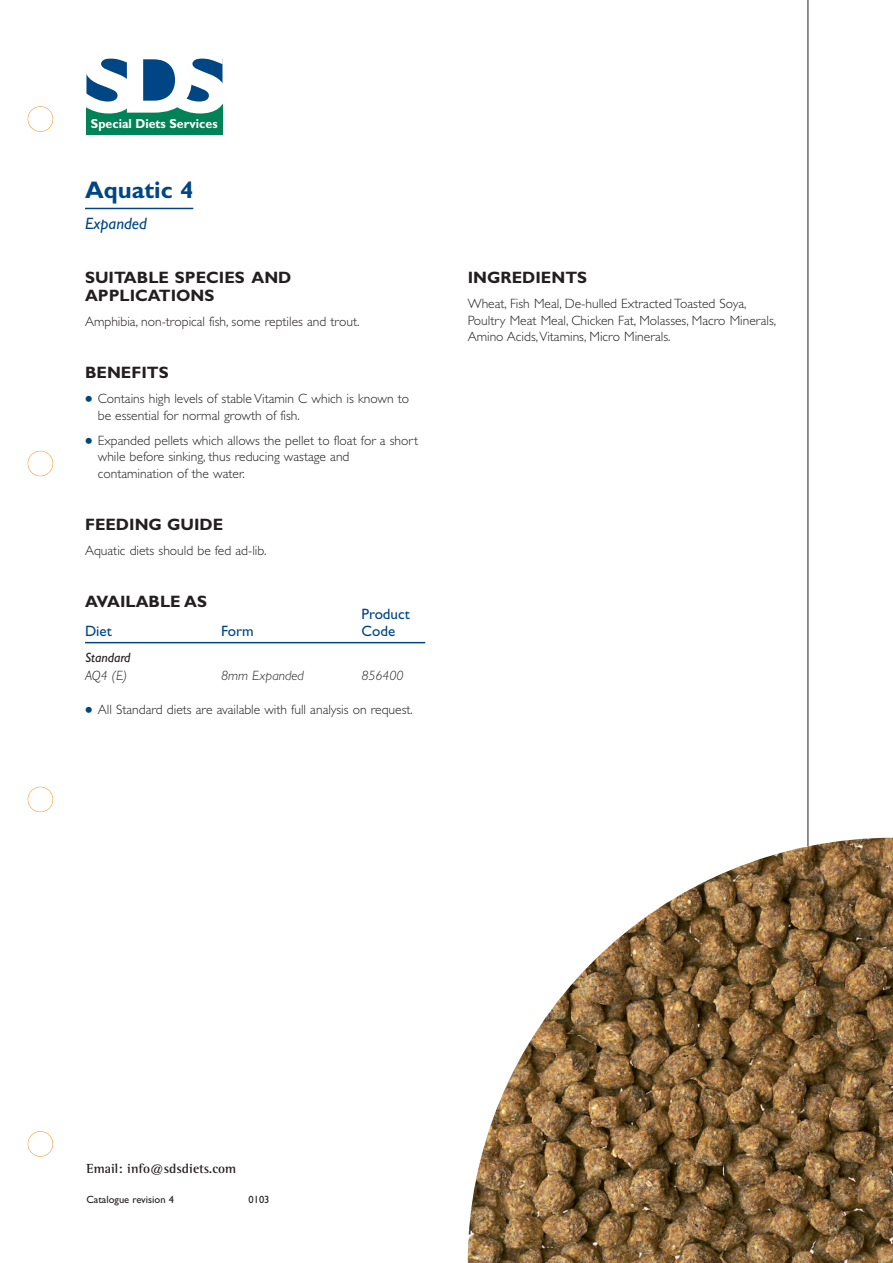
<style>
.page{position:relative;width:893px;height:1263px;background:#fff}
.page>*{position:absolute;margin:0;border:0;box-sizing:border-box;transform-origin:0 0}
.t1{font:700 24px "Gill Sans";color:#004684}
.t2{font:700 16.5px/18px "Gill Sans";color:#231f20}
.t3{font:italic 16.5px "Gill Sans";color:#004684}
.t4{font:15px "Gill Sans";color:#004684}
.t5{font:300 13.5px/16.5px "Gill Sans";color:#231f20}
.t6{font:italic 300 13.5px "Gill Sans";color:#231f20}
.t7{font:700 13.5px "Rotis Semi Serif";color:#231f20}
.t8{font:italic 13.5px "Gill Sans";color:#231f20}
.t9{font:700 13.05px "Gill Sans";color:#fff;scale:.95 1}
.t10{font:10.5px "Gill Sans";color:#231f20}
.s1{font-weight:700;font-size:21px;color:#004684}
</style>
<div class="page">
<div style="left:87px;top:98px;width:136px;height:37px;background:#008457"></div>
<svg style="left:86px;top:58px;width:137px;height:55px"></svg>
<hr style="left:85px;top:208px;width:108px;height:1px;background:#004684">
<hr style="left:85px;top:642px;width:340px;height:1px;background:#004684">
<hr style="left:807px;top:0;width:1px;height:859px;background:#231f20">
<img style="left:468px;top:838px;width:425px;height:425px">
<div style="left:28px;top:106px;width:25px;height:26px;border:1px solid #f68e1e;border-radius:50%"></div>
<div style="left:28px;top:451px;width:25px;height:25px;border:1px solid #f68e1e;border-radius:50%"></div>
<div style="left:28px;top:787px;width:25px;height:25px;border:1px solid #f68e1e;border-radius:50%"></div>
<div style="left:28px;top:1131px;width:25px;height:26px;border:1px solid #f68e1e;border-radius:50%"></div>
<p class="t9" style="left:91px;top:119px;width:135px">Special Diets Services</p>
<h1 class="t1" style="left:85px;top:181px;width:110px">Aquatic 4</h1>
<p class="t3" style="left:85px;top:217px;width:63px">Expanded</p>
<p class="t2" style="left:85px;top:270px;width:208px">SUITABLE SPECIES AND<br>APPLICATIONS</p>
<p class="t5" style="left:85px;top:315px;width:276px">Amphibia, non-tropical fish, some reptiles and trout.</p>
<p class="t2" style="left:85px;top:365px;width:85px">BENEFITS</p>
<p class="t5" style="left:98px;top:392px;width:313px;text-indent:-13px"><span class="s1">•</span> Contains high levels of stable Vitamin C which is known to be essential for normal growth of fish.</p>
<p class="t5" style="left:98px;top:433px;width:322px;text-indent:-13px"><span class="s1">•</span> Expanded pellets which allows the pellet to float for a short while before sinking, thus reducing wastage and contamination of the water.</p>
<p class="t2" style="left:85px;top:517px;width:140px">FEEDING GUIDE</p>
<p class="t5" style="left:85px;top:543px;width:183px">Aquatic diets should be fed ad-lib.</p>
<p class="t2" style="left:85px;top:594px;width:123px">AVAILABLE AS</p>
<p class="t4" style="left:361px;top:608px;width:50px">Product</p>
<p class="t4" style="left:85px;top:625px;width:28px">Diet</p>
<p class="t4" style="left:221px;top:625px;width:34px">Form</p>
<p class="t4" style="left:361px;top:625px;width:35px">Code</p>
<p class="t8" style="left:85px;top:652px;width:47px">Standard</p>
<p class="t6" style="left:85px;top:670px;width:44px">AQ4 (E)</p>
<p class="t6" style="left:221px;top:670px;width:84px">8mm Expanded</p>
<p class="t6" style="left:361px;top:670px;width:44px">856400</p>
<p class="t5" style="left:85px;top:702px;width:329px"><span class="s1">•</span> All Standard diets are available with full analysis on request.</p>
<p class="t2" style="left:468px;top:270px;width:121px">INGREDIENTS</p>
<p class="t5" style="left:468px;top:297px;width:310px">Wheat, Fish Meal, De-hulled Extracted Toasted Soya,<br>Poultry Meat Meal, Chicken Fat, Molasses, Macro Minerals,<br>Amino Acids,Vitamins, Micro Minerals.</p>
<p class="t7" style="left:87px;top:1164px;width:151px">Email: info@sdsdiets.com</p>
<p class="t10" style="left:87px;top:1196px;width:89px">Catalogue revision 4</p>
<p class="t10" style="left:249px;top:1196px;width:22px">0103</p>
</div>
